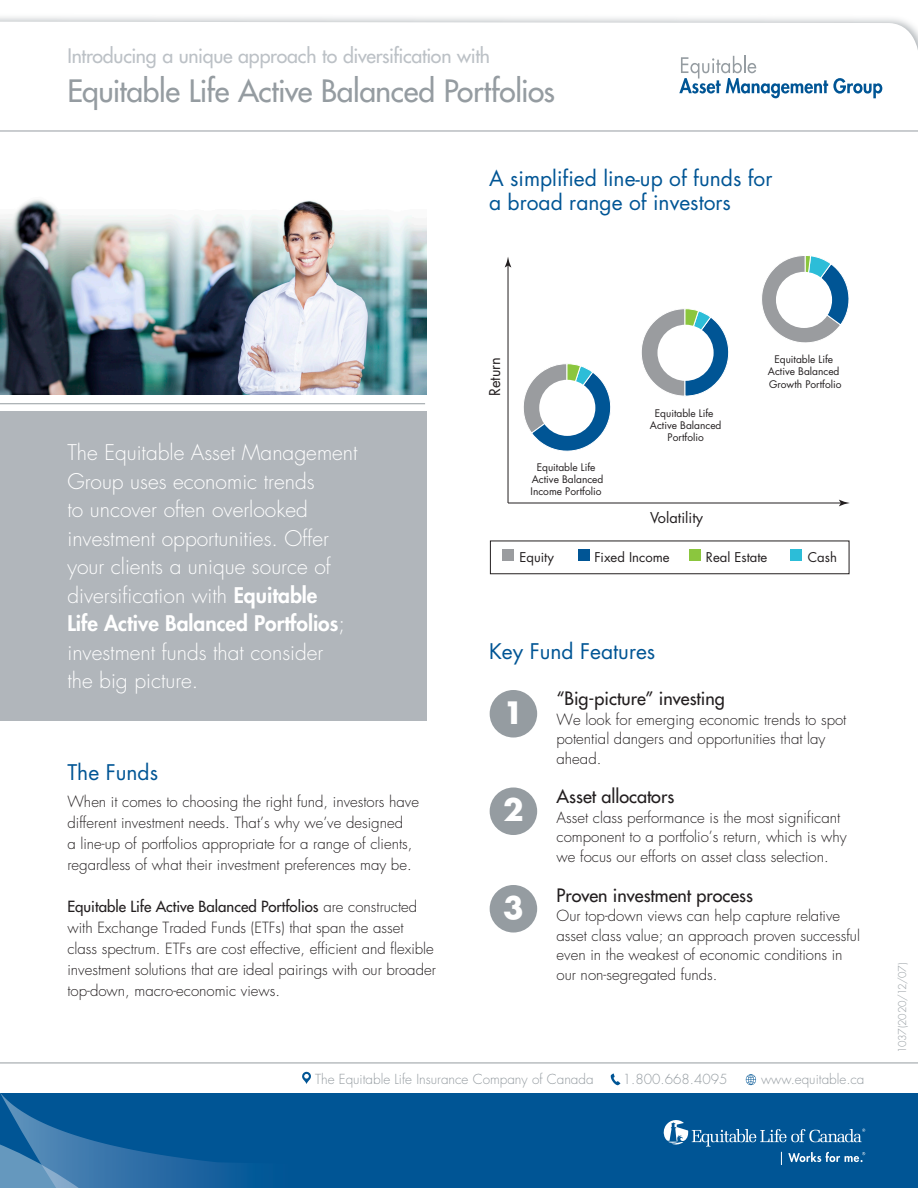
<style>
.page{position:relative;width:918px;height:1188px;background:#fff}
.page>*{position:absolute;margin:0;border:0;box-sizing:border-box;transform-origin:0 0}
.t1{font:500 30px "Futura Std";letter-spacing:-.015em;color:#959ca1}
.t2{font:700 30px "Futura Std";color:#fff}
.t3{font:300 21px/28.5px "Futura Std";color:#fff}
.t4{font:21px/24px "Futura Std";color:#005595}
.t5{font:500 19.5px "Futura Std";letter-spacing:-.01em;color:#bcc1c6}
.t6{font:500 18px "Futura Std";color:#231f20}
.t7{font:300 15px/19.5px "Futura Std";color:#231f20}
.t8{font:14.55px "Futura Std";color:#231f20}
.t9{font:300 13.5px "Futura Std";color:#959ca1}
.t10{font:13.05px "Futura Std";color:#231f20}
.t11{font:300 10.5px "Futura Std";letter-spacing:-.03em;color:#959ca1}
.t12{font:10.2px/12.3px "Futura Std";color:#231f20;text-align:center}
.s1{font-weight:800}
.s2{font-weight:500}
</style>
<div class="page">
<div style="left:0;top:13px;width:918px;height:444px;background:#959ca1;opacity:.75"></div>
<svg style="left:0;top:22px;width:918px;height:400px"></svg>
<div style="left:0;top:422px;width:918px;height:220px;background:#fff"></div>
<hr style="left:0;top:131px;width:918px;height:1px;background:#959ca1">
<div style="left:0;top:411px;width:427px;height:310px;background:#b1b6bb"></div>
<svg style="left:517px;top:363px;width:100px;height:89px"></svg>
<svg style="left:641px;top:308px;width:94px;height:89px"></svg>
<svg style="left:756px;top:255px;width:95px;height:94px"></svg>
<hr style="left:508px;top:264px;width:1px;height:239px;background:#231f20">
<svg style="left:505px;top:257px;width:6px;height:11px"></svg>
<hr style="left:508px;top:503px;width:334px;height:1px;background:#231f20">
<svg style="left:839px;top:500px;width:11px;height:6px"></svg>
<div style="left:790px;top:550px;width:12px;height:11px;background:#2cbdd8"></div>
<div style="left:689px;top:550px;width:11px;height:11px;background:#8bc63e"></div>
<div style="left:490px;top:541px;width:359px;height:33px;border:1px solid #231f20"></div>
<div style="left:578px;top:550px;width:11px;height:11px;background:#005595"></div>
<div style="left:502px;top:550px;width:11px;height:11px;background:#9a9c9f"></div>
<div style="left:539px;top:380px;width:56px;height:56px;background:#fff;border-radius:50%"></div>
<div style="left:657px;top:325px;width:57px;height:56px;background:#fff;border-radius:50%"></div>
<div style="left:776px;top:272px;width:56px;height:56px;background:#fff;border-radius:50%"></div>
<div style="left:490px;top:690px;width:47px;height:48px;background:#959ca1;border-radius:50%"></div>
<hr style="left:0;top:403px;width:425px;height:1px;background:#959ca1">
<div style="left:490px;top:787px;width:47px;height:48px;background:#959ca1;border-radius:50%"></div>
<div style="left:490px;top:885px;width:47px;height:48px;background:#959ca1;border-radius:50%"></div>
<img style="left:0;top:169px;width:427px;height:226px">
<svg style="left:679px;top:56px;width:203px;height:42px"></svg>
<hr style="left:0;top:1063px;width:918px;height:1px;background:#959ca1">
<div style="left:0;top:1094px;width:906px;height:94px;background:#005595"></div>
<svg style="left:0;top:1094px;width:240px;height:94px"></svg>
<svg style="left:663px;top:1120px;width:202px;height:45px"></svg>
<svg style="left:611px;top:1074px;width:9px;height:11px"></svg>
<svg style="left:302px;top:1072px;width:9px;height:12px"></svg>
<svg style="left:746px;top:1074px;width:10px;height:11px"></svg>
<p class="t5" style="left:68px;top:43px;width:424px">Introducing a unique approach to diversification with</p>
<p class="t1" style="left:68px;top:72px;width:489px">Equitable Life Active Balanced Portfolios</p>
<p class="t4" style="left:489px;top:167px;width:285px">A simplified line-up of funds for a broad range of investors</p>
<p class="t3" style="left:67px;top:439px;width:292px">The Equitable Asset Management<br>Group uses economic trends<br>to uncover often overlooked investment opportunities. Offer your clients a unique source of diversification with <span class="s1">Equitable<br>Life Active Balanced Portfolios</span>; investment funds that consider<br>the big picture.</p>
<p class="t4" style="left:67px;top:760px;width:92px">The Funds</p>
<p class="t7" style="left:67px;top:792px;width:353px;line-height:21px">When it comes to choosing the right fund, investors have different investment needs. That’s why we’ve designed<br>a line-up of portfolios appropriate for a range of clients, regardless of what their investment preferences may be.</p>
<p class="t7" style="left:67px;top:896px;width:370px;line-height:21px"><span class="s2">Equitable Life Active Balanced Portfolios</span> are constructed with Exchange Traded Funds (ETFs) that span the asset class spectrum. ETFs are cost effective, efficient and flexible investment solutions that are ideal pairings with our broader top-down, macro-economic views.</p>
<p class="t8" style="left:485px;top:396px;width:41px;rotate:-90deg">Return</p>
<p class="t12" style="left:768px;top:353px;width:75px">Equitable Life<br>Active Balanced<br>Growth Portfolio</p>
<p class="t12" style="left:650px;top:407px;width:73px">Equitable Life<br>Active Balanced<br>Portfolio</p>
<p class="t12" style="left:531px;top:461px;width:74px">Equitable Life<br>Active Balanced<br>Income Portfolio</p>
<p class="t8" style="left:650px;top:508px;width:55px">Volatility</p>
<p class="t10" style="left:520px;top:549px;width:36px">Equity</p>
<p class="t10" style="left:594px;top:549px;width:77px">Fixed Income</p>
<p class="t10" style="left:706px;top:549px;width:63px">Real Estate</p>
<p class="t10" style="left:808px;top:549px;width:31px">Cash</p>
<p class="t4" style="left:489px;top:639px;width:168px">Key Fund Features</p>
<p class="t6" style="left:557px;top:687px;width:170px">“Big-picture” investing</p>
<p class="t7" style="left:557px;top:710px;width:291px">We look for emerging economic trends to spot potential dangers and opportunities that lay ahead.</p>
<p class="t6" style="left:557px;top:785px;width:119px">Asset allocators</p>
<p class="t7" style="left:557px;top:808px;width:292px">Asset class performance is the most significant component to a portfolio’s return, which is why we focus our efforts on asset class selection.</p>
<p class="t6" style="left:557px;top:884px;width:198px">Proven investment process</p>
<p class="t7" style="left:557px;top:906px;width:305px">Our top-down views can help capture relative asset class value; an approach proven successful even in the weakest of economic conditions in our non-segregated funds.</p>
<p class="t2" style="left:503px;top:692px;width:22px">1</p>
<p class="t2" style="left:503px;top:790px;width:22px">2</p>
<p class="t2" style="left:503px;top:887px;width:22px">3</p>
<p class="t9" style="left:315px;top:1071px;width:280px">The Equitable Life Insurance Company of Canada</p>
<p class="t9" style="left:623px;top:1071px;width:106px">1.800.668.4095</p>
<p class="t9" style="left:761px;top:1071px;width:105px">www.equitable.ca</p>
<p class="t11" style="left:896px;top:1053px;width:92px;rotate:-90deg">1037(2020/12/07)</p>
</div>
